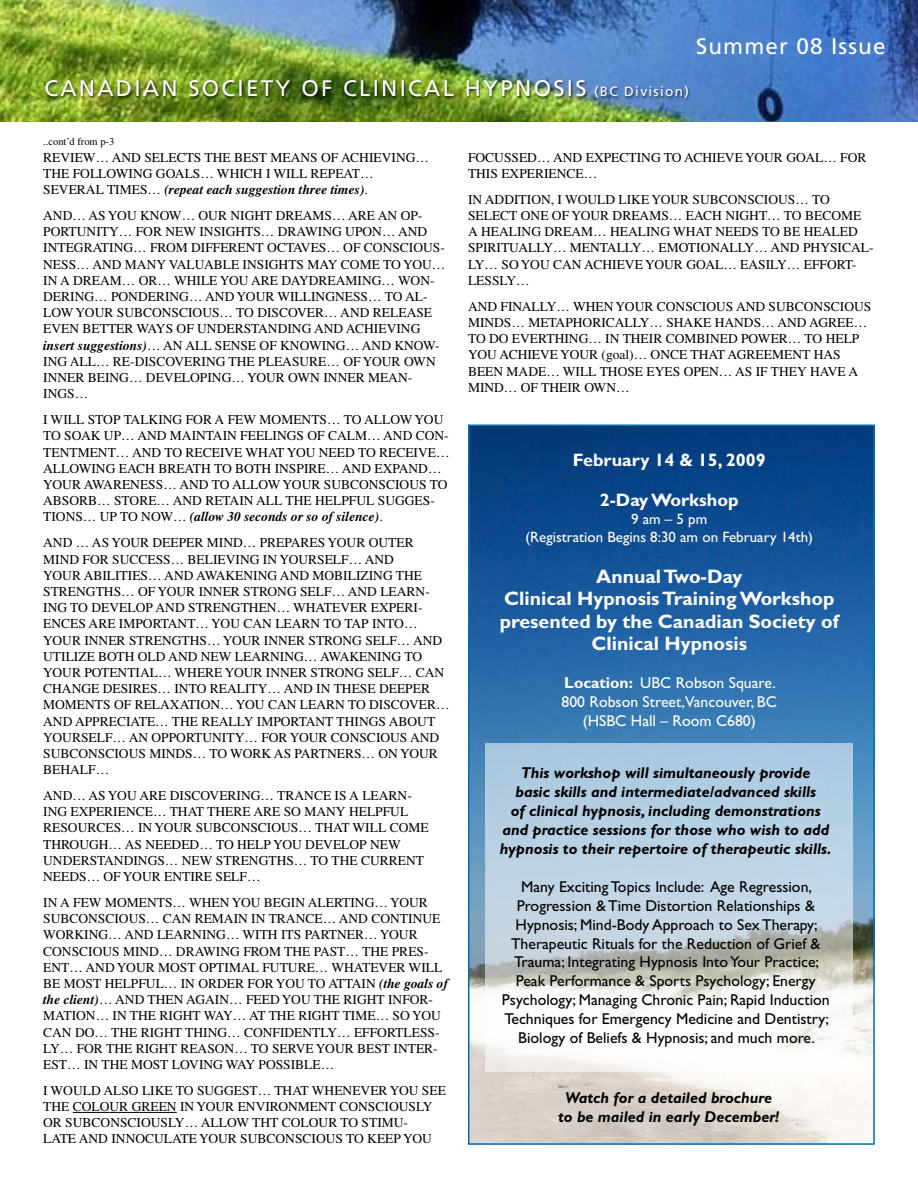
<style>
.page{position:relative;width:918px;height:1188px;background:#fff}
.page>*{position:absolute;margin:0;border:0;box-sizing:border-box;transform-origin:0 0}
.t1{font:22.5px "Frutiger";letter-spacing:.1em;color:#fff}
.t2{font:22.5px "Frutiger";letter-spacing:.05em;color:#fff}
.t3{font:700 19.5px/22.5px "Gill Sans";color:#fff;text-align:center}
.t4{font:700 18px/39.6px "Gill Sans";color:#fff;text-align:center}
.t5{font:15.75px/18.9px "Gill Sans";color:#000;text-align:center}
.t6{font:italic 700 15.75px/18.9px "Gill Sans";color:#000;text-align:center}
.t7{font:15.75px/18.9px "Gill Sans";color:#fff;text-align:center}
.t8{font:15px/18px "Gill Sans";color:#fff;text-align:center}
.t9{font:13.5px/16.2px "Times";color:#000}
.t10{font:10.5px "Times";color:#000}
.s1{font-size:13.5px}
.s2{font-weight:700;font-style:italic}
.s3{font-weight:700}
</style>
<div class="page">
<img style="left:0;top:0;width:918px;height:122px">
<div style="left:43px;top:78px;width:649px;height:25px;background:#000;opacity:.75"></div>
<img style="left:471px;top:427px;width:401px;height:715px">
<div style="left:468px;top:424px;width:407px;height:721px;border:2px solid #0071ad"></div>
<hr style="left:73px;top:1112px;width:104px;height:1px;background:#000">
<svg style="left:486px;top:743px;width:367px;height:329px"></svg>
<h1 class="t2" style="left:696px;top:33px;width:191px">Summer 08 Issue</h1>
<h1 class="t1" style="left:44px;top:75px;width:646px">CANADIAN SOCIETY OF CLINICAL HYPNOSIS <span class="s1">(BC Division)</span></h1>
<p class="t10" style="left:43px;top:135px;width:73px">..cont’d from p-3</p>
<p class="t9" style="left:43px;top:149px;width:387px">REVIEW… AND SELECTS THE BEST MEANS OF ACHIEVING…<br>THE FOLLOWING GOALS… WHICH I WILL REPEAT…<br>SEVERAL TIMES… <span class="s2">(repeat each suggestion three times)</span>.</p>
<p class="t9" style="left:43px;top:207px;width:404px">AND… AS YOU KNOW… OUR NIGHT DREAMS… ARE AN OP-PORTUNITY… FOR NEW INSIGHTS… DRAWING UPON… AND INTEGRATING… FROM DIFFERENT OCTAVES… OF CONSCIOUS-NESS… AND MANY VALUABLE INSIGHTS MAY COME TO YOU… IN A DREAM… OR… WHILE YOU ARE DAYDREAMING… WON-DERING… PONDERING… AND YOUR WILLINGNESS… TO AL-LOW YOUR SUBCONSCIOUS… TO DISCOVER… AND RELEASE EVEN BETTER WAYS OF UNDERSTANDING AND ACHIEVING <span class="s2">insert suggestions)</span>… AN ALL SENSE OF KNOWING… AND KNOW-ING ALL… RE-DISCOVERING THE PLEASURE… OF YOUR OWN INNER BEING… DEVELOPING… YOUR OWN INNER MEAN-INGS…</p>
<p class="t9" style="left:43px;top:412px;width:408px">I WILL STOP TALKING FOR A FEW MOMENTS… TO ALLOW YOU TO SOAK UP… AND MAINTAIN FEELINGS OF CALM… AND CON-TENTMENT… AND TO RECEIVE WHAT YOU NEED TO RECEIVE… ALLOWING EACH BREATH TO BOTH INSPIRE… AND EXPAND… YOUR AWARENESS… AND TO ALLOW YOUR SUBCONSCIOUS TO ABSORB… STORE… AND RETAIN ALL THE HELPFUL SUGGES-TIONS… UP TO NOW… <span class="s2">(allow 30 seconds or so of silence)</span>.</p>
<p class="t9" style="left:43px;top:535px;width:408px">AND … AS YOUR DEEPER MIND… PREPARES YOUR OUTER MIND FOR SUCCESS… BELIEVING IN YOURSELF… AND<br>YOUR ABILITIES… AND AWAKENING AND MOBILIZING THE STRENGTHS… OF YOUR INNER STRONG SELF… AND LEARN-ING TO DEVELOP AND STRENGTHEN… WHATEVER EXPERI-ENCES ARE IMPORTANT… YOU CAN LEARN TO TAP INTO… YOUR INNER STRENGTHS… YOUR INNER STRONG SELF… AND UTILIZE BOTH OLD AND NEW LEARNING… AWAKENING TO YOUR POTENTIAL… WHERE YOUR INNER STRONG SELF… CAN CHANGE DESIRES… INTO REALITY… AND IN THESE DEEPER MOMENTS OF RELAXATION… YOU CAN LEARN TO DISCOVER… AND APPRECIATE… THE REALLY IMPORTANT THINGS ABOUT YOURSELF… AN OPPORTUNITY… FOR YOUR CONSCIOUS AND SUBCONSCIOUS MINDS… TO WORK AS PARTNERS… ON YOUR BEHALF…</p>
<p class="t9" style="left:43px;top:787px;width:387px">AND… AS YOU ARE DISCOVERING… TRANCE IS A LEARN-ING EXPERIENCE… THAT THERE ARE SO MANY HELPFUL RESOURCES… IN YOUR SUBCONSCIOUS… THAT WILL COME THROUGH… AS NEEDED… TO HELP YOU DEVELOP NEW UNDERSTANDINGS… NEW STRENGTHS… TO THE CURRENT NEEDS… OF YOUR ENTIRE SELF…</p>
<p class="t9" style="left:43px;top:894px;width:407px">IN A FEW MOMENTS… WHEN YOU BEGIN ALERTING… YOUR SUBCONSCIOUS… CAN REMAIN IN TRANCE… AND CONTINUE WORKING… AND LEARNING… WITH ITS PARTNER… YOUR CONSCIOUS MIND… DRAWING FROM THE PAST… THE PRES-ENT… AND YOUR MOST OPTIMAL FUTURE… WHATEVER WILL BE MOST HELPFUL… IN ORDER FOR YOU TO ATTAIN <span class="s2">(the goals of the client)</span>… AND THEN AGAIN… FEED YOU THE RIGHT INFOR-MATION… IN THE RIGHT WAY… AT THE RIGHT TIME… SO YOU CAN DO… THE RIGHT THING… CONFIDENTLY… EFFORTLESS-LY… FOR THE RIGHT REASON… TO SERVE YOUR BEST INTER-EST… IN THE MOST LOVING WAY POSSIBLE…</p>
<p class="t9" style="left:43px;top:1082px;width:404px">I WOULD ALSO LIKE TO SUGGEST… THAT WHENEVER YOU SEE THE COLOUR GREEN IN YOUR ENVIRONMENT CONSCIOUSLY OR SUBCONSCIOUSLY… ALLOW THT COLOUR TO STIMU-<br>LATE AND INNOCULATE YOUR SUBCONSCIOUS TO KEEP YOU</p>
<p class="t9" style="left:468px;top:149px;width:400px">FOCUSSED… AND EXPECTING TO ACHIEVE YOUR GOAL… FOR<br>THIS EXPERIENCE…</p>
<p class="t9" style="left:468px;top:191px;width:407px">IN ADDITION, I WOULD LIKE YOUR SUBCONSCIOUS… TO SELECT ONE OF YOUR DREAMS… EACH NIGHT… TO BECOME A HEALING DREAM… HEALING WHAT NEEDS TO BE HEALED SPIRITUALLY… MENTALLY… EMOTIONALLY… AND PHYSICAL-LY… SO YOU CAN ACHIEVE YOUR GOAL… EASILY… EFFORT-LESSLY…</p>
<p class="t9" style="left:468px;top:298px;width:405px">AND FINALLY… WHEN YOUR CONSCIOUS AND SUBCONSCIOUS MINDS… METAPHORICALLY… SHAKE HANDS… AND AGREE… TO DO EVERTHING… IN THEIR COMBINED POWER… TO HELP YOU ACHIEVE YOUR (goal)… ONCE THAT AGREEMENT HAS BEEN MADE… WILL THOSE EYES OPEN… AS IF THEY HAVE A MIND… OF THEIR OWN…</p>
<h3 class="t4" style="left:573px;top:441px;width:194px">February 14 &amp; 15, 2009<br>2-Day Workshop</h3>
<p class="t8" style="left:525px;top:510px;width:289px">9 am – 5 pm<br>(Registration Begins 8:30 am on February 14th)</p>
<h2 class="t3" style="left:500px;top:565px;width:340px">Annual Two-Day<br>Clinical Hypnosis Training Workshop presented by the Canadian Society of<br>Clinical Hypnosis</h2>
<p class="t7" style="left:562px;top:673px;width:217px"><span class="s3">Location:</span> UBC Robson Square.<br>800 Robson Street,Vancouver, BC (HSBC Hall – Room C680)</p>
<p class="t6" style="left:500px;top:764px;width:333px">This workshop will simultaneously provide<br>basic skills and intermediate/advanced skills<br>of clinical hypnosis, including demonstrations and practice sessions for those who wish to add hypnosis to their repertoire of therapeutic skills.</p>
<p class="t5" style="left:502px;top:877px;width:329px">Many Exciting Topics Include: Age Regression, Progression &amp; Time Distortion Relationships &amp; Hypnosis; Mind-Body Approach to Sex Therapy; Therapeutic Rituals for the Reduction of Grief &amp; Trauma; Integrating Hypnosis Into Your Practice; Peak Performance &amp; Sports Psychology; Energy Psychology; Managing Chronic Pain; Rapid Induction Techniques for Emergency Medicine and Dentistry; Biology of Beliefs &amp; Hypnosis; and much more.</p>
<p class="t6" style="left:558px;top:1089px;width:223px">Watch for a detailed brochure to be mailed in early December!</p>
</div>
